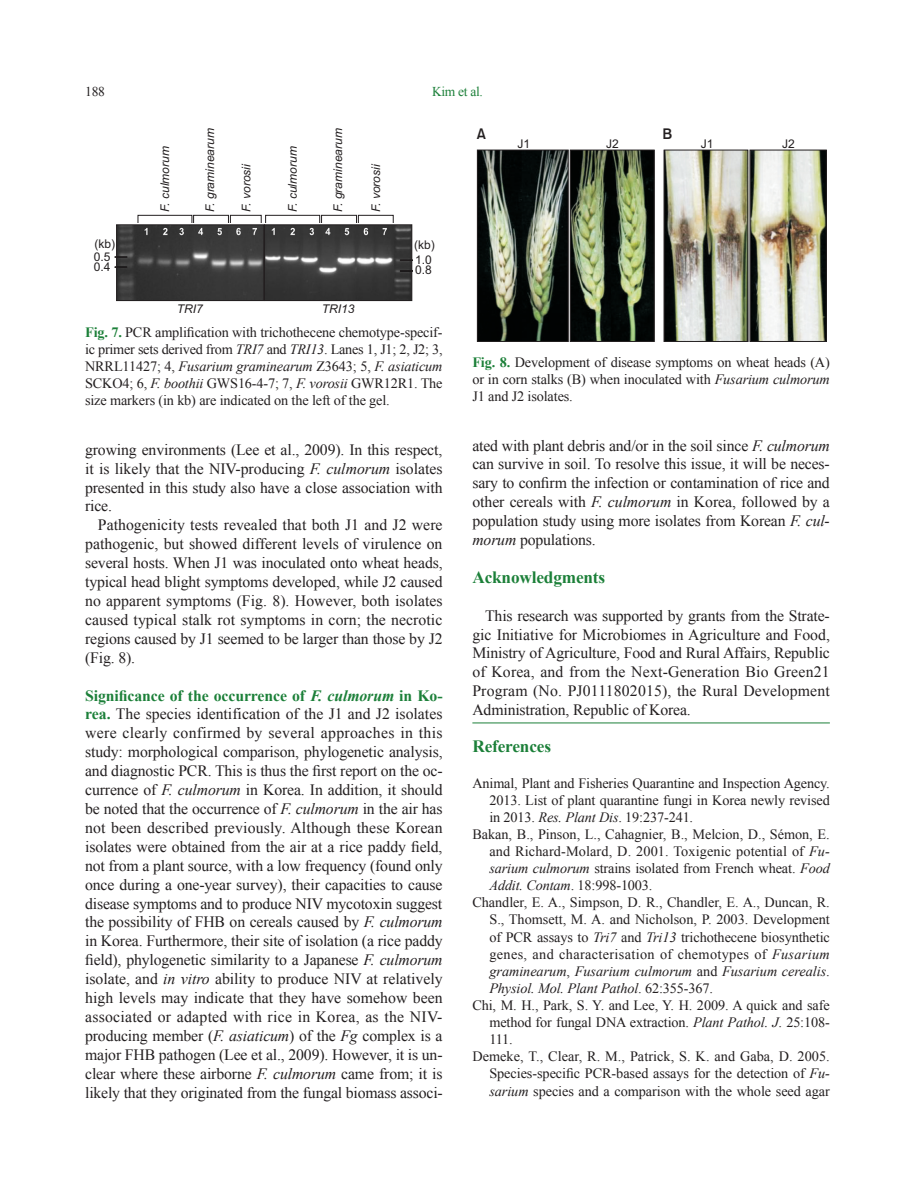
<style>
.page{position:relative;width:915px;height:1191px;background:#fff}
.page>*{position:absolute;margin:0;border:0;box-sizing:border-box;transform-origin:0 0}
.t1{font:700 17.25px "Times New Roman";letter-spacing:-.01em;color:#1c8039}
.t2{font:15.75px/18.9px "Times New Roman";letter-spacing:-.01em;color:#231f20;text-align:justify}
.t3{font:15px "Gothic 725 BT Bold A";color:#231f20}
.t4{font:14.25px/17.1px "Times New Roman";letter-spacing:-.005em;color:#231f20;text-align:justify}
.t5{font:italic 14.25px "Times New Roman";letter-spacing:-.005em;color:#231f20}
.t6{font:14.25px "Times New Roman";letter-spacing:.025em;color:#231f20}
.t7{font:13.5px "Times New Roman";letter-spacing:-.02em;color:#1c8039}
.t8{font:13.5px "Times New Roman";color:#231f20}
.t9{font:italic 12px "Arial";color:#231f20}
.t10{font:12px/12.9px "Arial";color:#231f20}
.s1{font-weight:700;color:#1c8039}
.s2{font-style:italic}
.s3{font-weight:700;font-style:italic;color:#1c8039}
.s4{font-style:normal}
</style>
<div class="page">
<hr style="left:472px;top:722px;width:357px;height:1px;background:#1c8039">
<svg style="left:114px;top:214px;width:299px;height:87px;background:#565555"></svg>
<img style="left:476px;top:149px;width:350px;height:193px">
<p class="t8" style="left:85px;top:83px;width:21px">188</p>
<p class="t10" style="left:94px;top:239px;width:23px">(kb)<br>0.5</p>
<p class="t10" style="left:94px;top:262px;width:18px">0.4</p>
<p class="t9" style="left:160px;top:212px;width:67px;rotate:-90deg">F. culmorum</p>
<p class="t9" style="left:205px;top:212px;width:85px;rotate:-90deg">F. graminearum</p>
<p class="t9" style="left:333px;top:212px;width:85px;rotate:-90deg">F. graminearum</p>
<p class="t9" style="left:288px;top:212px;width:67px;rotate:-90deg">F. culmorum</p>
<p class="t9" style="left:242px;top:212px;width:49px;rotate:-90deg">F. vorosii</p>
<p class="t9" style="left:371px;top:212px;width:49px;rotate:-90deg">F. vorosii</p>
<p class="t9" style="left:177px;top:304px;width:28px">TRI7</p>
<p class="t9" style="left:322px;top:304px;width:34px">TRI13</p>
<p class="t7" style="left:432px;top:83px;width:52px">Kim et al.</p>
<p class="t3" style="left:477px;top:125px;width:11px">A</p>
<p class="t3" style="left:662px;top:125px;width:11px">B</p>
<p class="t10" style="left:517px;top:138px;width:14px">J1</p>
<p class="t10" style="left:606px;top:138px;width:14px">J2</p>
<p class="t10" style="left:700px;top:138px;width:14px">J1</p>
<p class="t10" style="left:781px;top:138px;width:14px">J2</p>
<p class="t10" style="left:414px;top:239px;width:22px;line-height:14.4px">(kb)<br>1.0</p>
<p class="t10" style="left:415px;top:264px;width:18px">0.8</p>
<p class="t4" style="left:85px;top:323px;width:359px"><span class="s1">Fig. 7.</span> PCR amplification with trichothecene chemotype-specif&shy;ic primer sets derived from <span class="s2">TRI7</span> and <span class="s2">TRI13</span>. Lanes 1, J1; 2, J2; 3, NRRL11427; 4, <span class="s2">Fusarium graminearum</span> Z3643; 5, <span class="s2">F. asiaticum </span>SCKO4; 6, <span class="s2">F. boothii</span> GWS16-4-7; 7, <span class="s2">F. vorosii</span> GWR12R1. The size markers (in kb) are indicated on the left of the gel.</p>
<p class="t2" style="left:85px;top:440px;width:359px">growing environments (Lee et al., 2009). In this respect, it is likely that the NIV-producing <span class="s2">F. culmorum</span> isolates presented in this study also have a close association with rice.</p>
<p class="t2" style="left:85px;top:515px;width:359px;text-indent:13px">Pathogenicity tests revealed that both J1 and J2 were pathogenic, but showed different levels of virulence on several hosts. When J1 was inoculated onto wheat heads, typical head blight symptoms developed, while J2 caused no apparent symptoms (Fig. 8). However, both isolates caused typical stalk rot symptoms in corn; the necrotic regions caused by J1 seemed to be larger than those by J2 (Fig. 8).</p>
<p class="t2" style="left:85px;top:685px;width:359px"><span class="s1">Significance of the occurrence of</span> <span class="s3">F. culmorum</span> <span class="s1">in Ko&shy;rea.</span> The species identification of the J1 and J2 isolates were clearly confirmed by several approaches in this study: morphological comparison, phylogenetic analysis, and diagnostic PCR. This is thus the first report on the oc&shy;currence of <span class="s2">F. culmorum</span> in Korea. In addition, it should be noted that the occurrence of <span class="s2">F. culmorum</span> in the air has not been described previously. Although these Korean isolates were obtained from the air at a rice paddy field, not from a plant source, with a low frequency (found only once during a one-year survey), their capacities to cause disease symptoms and to produce NIV mycotoxin suggest the possibility of FHB on cereals caused by <span class="s2">F. culmorum </span>in Korea. Furthermore, their site of isolation (a rice paddy field), phylogenetic similarity to a Japanese <span class="s2">F. culmorum </span>isolate, and <span class="s2">in vitro</span> ability to produce NIV at relatively high levels may indicate that they have somehow been associated or adapted with rice in Korea, as the NIV&shy;producing member (<span class="s2">F. asiaticum</span>) of the <span class="s2">Fg</span> complex is a major FHB pathogen (Lee et al., 2009). However, it is un&shy;clear where these airborne <span class="s2">F. culmorum</span> came from; it is likely that they originated from the fungal biomass associ-</p>
<p class="t4" style="left:472px;top:353px;width:359px"><span class="s1">Fig. 8.</span> Development of disease symptoms on wheat heads (A) or in corn stalks (B) when inoculated with <span class="s2">Fusarium culmorum </span>J1 and J2 isolates.</p>
<p class="t2" style="left:472px;top:435px;width:359px">ated with plant debris and/or in the soil since <span class="s2">F. culmorum </span>can survive in soil. To resolve this issue, it will be neces&shy;sary to confirm the infection or contamination of rice and other cereals with <span class="s2">F. culmorum</span> in Korea, followed by a population study using more isolates from Korean <span class="s2">F. cul&shy;morum</span> populations.</p>
<p class="t1" style="left:472px;top:565px;width:134px">Acknowledgments</p>
<p class="t2" style="left:472px;top:605px;width:359px;text-indent:13px">This research was supported by grants from the Strate&shy;gic Initiative for Microbiomes in Agriculture and Food, Ministry of Agriculture, Food and Rural Affairs, Republic of Korea, and from the Next-Generation Bio Green21<br>Program (No. PJ0111802015), the Rural Development Administration, Republic of Korea.</p>
<p class="t1" style="left:472px;top:734px;width:80px">References</p>
<p class="t4" style="left:472px;top:774px;width:359px">Animal, Plant and Fisheries Quarantine and Inspection Agency.</p>
<p class="t4" style="left:489px;top:791px;width:342px">2013. List of plant quarantine fungi in Korea newly revised</p>
<p class="t4" style="left:489px;top:808px;width:205px">in 2013. <span class="s2">Res. Plant Dis</span>. 19:237-241.</p>
<p class="t4" style="left:472px;top:825px;width:359px">Bakan, B., Pinson, L., Cahagnier, B., Melcion, D., Sémon, E.</p>
<p class="t4" style="left:489px;top:842px;width:342px">and Richard-Molard, D. 2001. Toxigenic potential of <span class="s2">Fu-</span></p>
<p class="t4" style="left:489px;top:859px;width:342px"><span class="s2">sarium culmorum</span> strains isolated from French wheat. <span class="s2">Food</span></p>
<p class="t4" style="left:489px;top:876px;width:164px"><span class="s2">Addit. Contam</span>. 18:998-1003.</p>
<p class="t4" style="left:472px;top:893px;width:359px">Chandler, E. A., Simpson, D. R., Chandler, E. A., Duncan, R.</p>
<p class="t4" style="left:489px;top:911px;width:342px">S., Thomsett, M. A. and Nicholson, P. 2003. Development</p>
<p class="t4" style="left:489px;top:928px;width:342px">of PCR assays to <span class="s2">Tri7</span> and <span class="s2">Tri13</span> trichothecene biosynthetic</p>
<p class="t6" style="left:489px;top:944px;width:342px">genes, and characterisation of chemotypes of <span class="s2">Fusarium</span></p>
<p class="t5" style="left:489px;top:961px;width:342px">graminearum<span class="s4">,</span> Fusarium culmorum <span class="s4">and</span> Fusarium cerealis<span class="s4">.</span></p>
<p class="t5" style="left:489px;top:978px;width:225px">Physiol. Mol. Plant Pathol<span class="s4">. 62:355-367.</span></p>
<p class="t4" style="left:472px;top:996px;width:358px">Chi, M. H., Park, S. Y. and Lee, Y. H. 2009. A quick and safe</p>
<p class="t4" style="left:489px;top:1013px;width:342px">method for fungal DNA extraction. <span class="s2">Plant Pathol. J</span>. 25:108-</p>
<p class="t4" style="left:489px;top:1030px;width:25px">111.</p>
<p class="t4" style="left:472px;top:1047px;width:359px">Demeke, T., Clear, R. M., Patrick, S. K. and Gaba, D. 2005.</p>
<p class="t4" style="left:489px;top:1064px;width:342px">Species-specific PCR-based assays for the detection of <span class="s2">Fu-</span></p>
<p class="t4" style="left:489px;top:1082px;width:342px"><span class="s2">sarium</span> species and a comparison with the whole seed agar</p>
</div>
